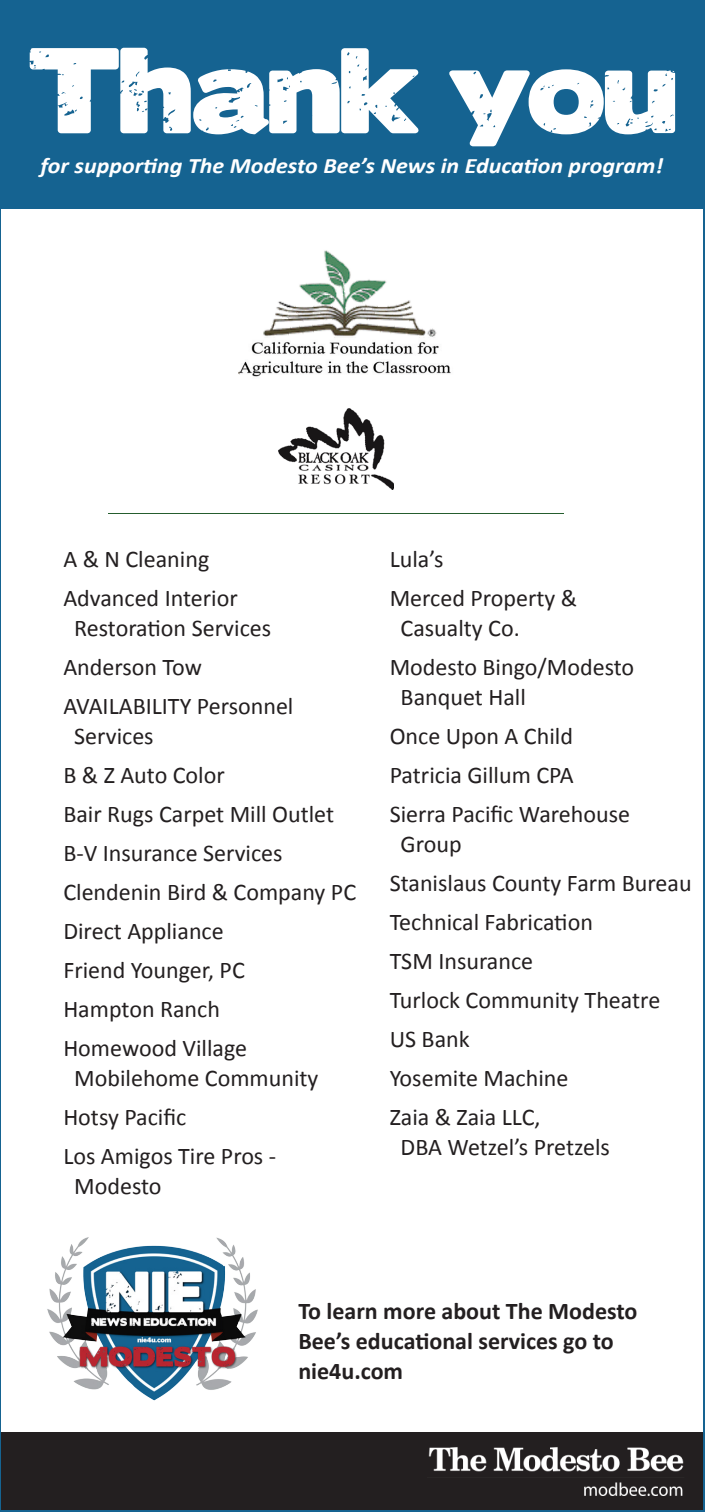
<style>
.page{position:relative;width:705px;height:1512px;background:#fff}
.page>*{position:absolute;margin:0;border:0;box-sizing:border-box;transform-origin:0 0}
.t1{font:108.6px "Bubba";letter-spacing:-.02em;color:#fff;scale:1.09 1}
.t2{font:24px/30px "Calibri";color:#231f20}
.t3{font:700 24px/30px "Calibri";color:#231f20}
.t4{font:italic 700 22px "Calibri";color:#fff;scale:1.09 1}
</style>
<div class="page">
<div style="left:0;top:0;width:704px;height:209px;background:#156391"></div>
<div style="left:0;top:1432px;width:704px;height:80px;background:#231f20"></div>
<img style="left:428px;top:1447px;width:256px;height:48px">
<img style="left:238px;top:250px;width:213px;height:127px">
<img style="left:47px;top:1237px;width:211px;height:164px">
<img style="left:278px;top:408px;width:115px;height:81px">
<p class="t1" style="left:26px;top:38px;width:599px">Thank you</p>
<p class="t4" style="left:40px;top:152px;width:572px">for supporting The Modesto Bee’s News in Education program!</p>
<p class="t2" style="left:63px;top:544px;width:147px">A &amp; N Cleaning</p>
<p class="t2" style="left:74px;top:583px;width:198px;text-indent:-11px">Advanced Interior<br>Restoration Services</p>
<p class="t2" style="left:63px;top:652px;width:140px">Anderson Tow</p>
<p class="t2" style="left:74px;top:691px;width:220px;text-indent:-11px">AVAILABILITY Personnel<br>Services</p>
<p class="t2" style="left:63px;top:760px;width:163px">B &amp; Z Auto Color</p>
<p class="t2" style="left:63px;top:799px;width:272px">Bair Rugs Carpet Mill Outlet</p>
<p class="t2" style="left:63px;top:838px;width:220px">B-V Insurance Services</p>
<p class="t2" style="left:63px;top:877px;width:294px">Clendenin Bird &amp; Company PC</p>
<p class="t2" style="left:63px;top:916px;width:162px">Direct Appliance</p>
<p class="t2" style="left:63px;top:955px;width:183px">Friend Younger, PC</p>
<p class="t2" style="left:63px;top:994px;width:158px">Hampton Ranch</p>
<p class="t2" style="left:74px;top:1033px;width:245px;text-indent:-11px">Homewood Village<br>Mobilehome Community</p>
<p class="t2" style="left:63px;top:1102px;width:124px">Hotsy Pacific</p>
<p class="t2" style="left:74px;top:1141px;width:203px;text-indent:-11px">Los Amigos Tire Pros -<br>Modesto</p>
<p class="t2" style="left:389px;top:544px;width:55px">Lula’s</p>
<p class="t2" style="left:400px;top:583px;width:178px;text-indent:-11px">Merced Property &amp;<br>Casualty Co.</p>
<p class="t2" style="left:400px;top:652px;width:235px;text-indent:-11px">Modesto Bingo/Modesto<br>Banquet Hall</p>
<p class="t2" style="left:389px;top:721px;width:185px">Once Upon A Child</p>
<p class="t2" style="left:389px;top:760px;width:185px">Patricia Gillum CPA</p>
<p class="t2" style="left:400px;top:799px;width:231px;text-indent:-11px">Sierra Pacific Warehouse<br>Group</p>
<p class="t2" style="left:389px;top:868px;width:303px">Stanislaus County Farm Bureau</p>
<p class="t2" style="left:389px;top:907px;width:204px">Technical Fabrication</p>
<p class="t2" style="left:389px;top:946px;width:145px">TSM Insurance</p>
<p class="t2" style="left:389px;top:985px;width:272px">Turlock Community Theatre</p>
<p class="t2" style="left:389px;top:1024px;width:81px">US Bank</p>
<p class="t2" style="left:389px;top:1063px;width:180px">Yosemite Machine</p>
<p class="t2" style="left:400px;top:1102px;width:211px;text-indent:-11px">Zaia &amp; Zaia LLC,<br>DBA Wetzel’s Pretzels</p>
<p class="t3" style="left:298px;top:1296px;width:340px">To learn more about The Modesto<br>Bee’s educational services go to</p>
<p class="t3" style="left:298px;top:1356px;width:106px">nie4u.com</p>
</div>
